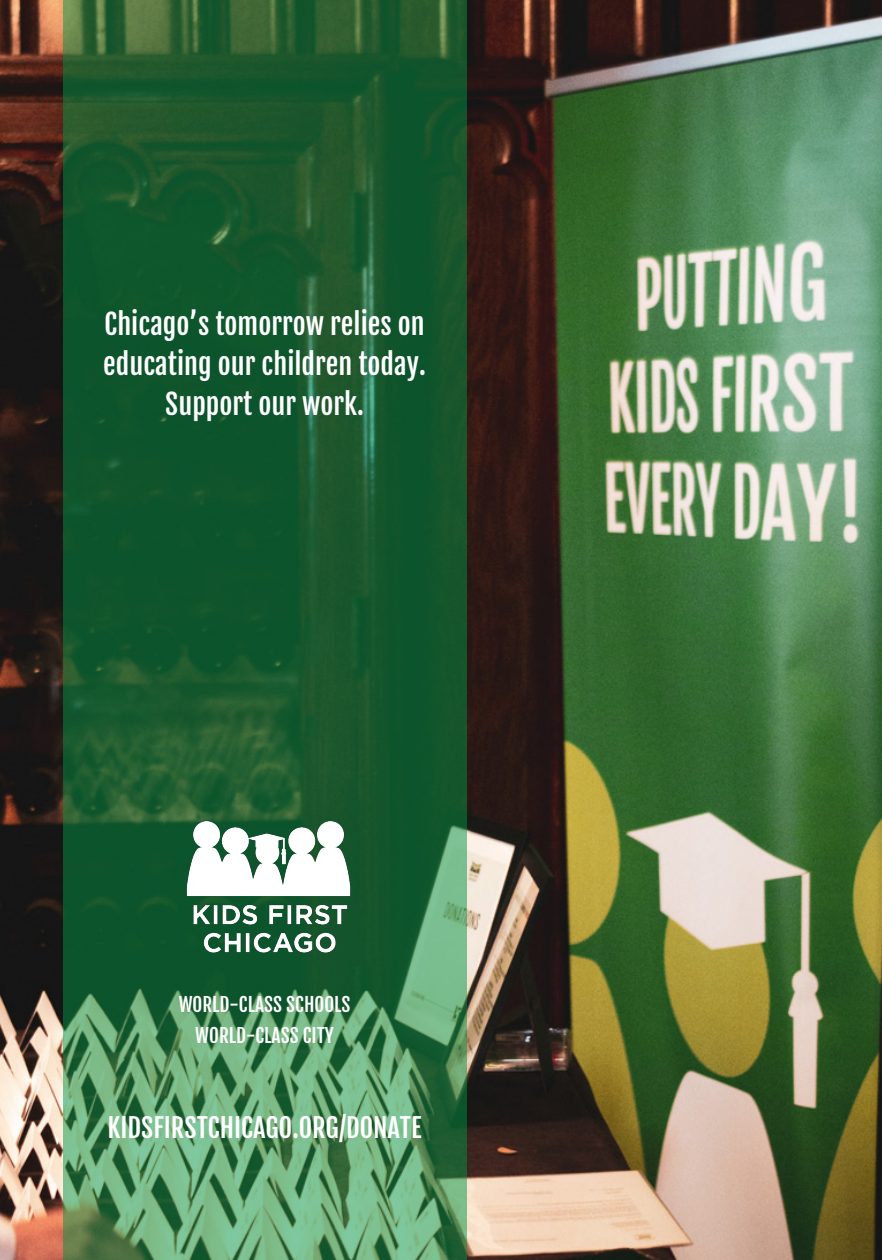
<style>
.page{position:relative;width:882px;height:1260px;background:#fff}
.page>*{position:absolute;margin:0;border:0;box-sizing:border-box;transform-origin:0 0}
.t1{font:28px/40.2px "Fjalla One";color:#fff;text-align:center}
.t2{font:26.25px "Fjalla One";color:#fff}
.t3{font:19.25px "Fjalla One";color:#fff}
</style>
<div class="page">
<img style="left:0;top:0;width:882px;height:1260px">
<svg style="left:63px;top:0;width:403px;height:1260px;background:#27673c"></svg>
<img style="left:176px;top:821px;width:186px;height:139px">
<p class="t1" style="left:103px;top:304px;width:324px">Chicago’s tomorrow relies on educating our children today.<br>Support our work.</p>
<p class="t3" style="left:179px;top:992px;width:173px">WORLD-CLASS SCHOOLS</p>
<p class="t3" style="left:195px;top:1024px;width:140px">WORLD-CLASS CITY</p>
<p class="t2" style="left:108px;top:1111px;width:316px">KIDSFIRSTCHICAGO.ORG/DONATE</p>
</div>
